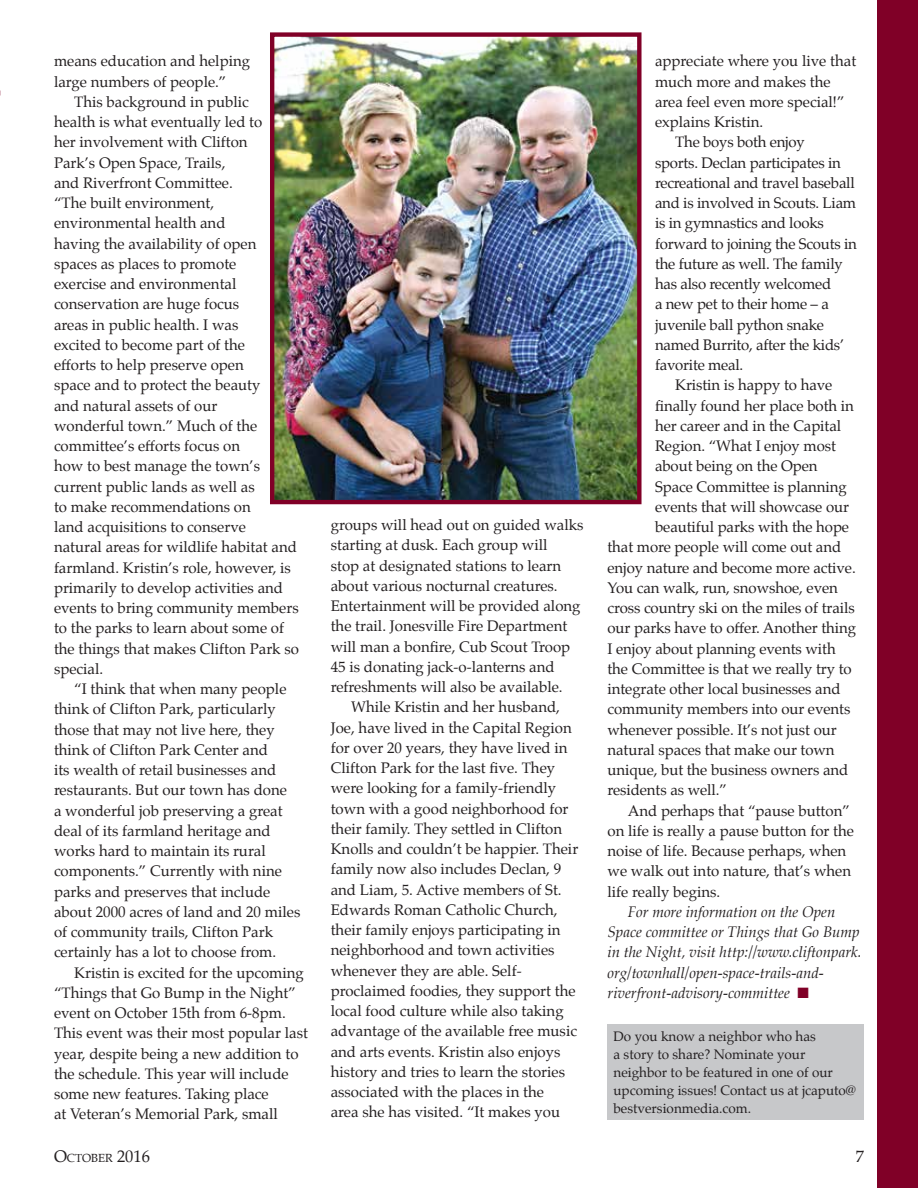
<style>
.page{position:relative;width:918px;height:1188px;background:#fff}
.page>*{position:absolute;margin:0;border:0;box-sizing:border-box;transform-origin:0 0}
.t1{font:16.5px "Palatino";color:#231f20}
.t2{font:15px/20.2px "Palatino";color:#231f20}
.t3{font:italic 15px/20.2px "Palatino";color:#231f20}
.t4{font:13.5px/18px "Palatino";color:#231f20}
.t5{font:11.55px "Palatino";color:#231f20}
.s1{color:#800027}
.s2{font-size:16.5px}
</style>
<div class="page">
<div style="left:608px;top:1024px;width:256px;height:95px;background:#c7c8ca"></div>
<div style="left:878px;top:0;width:40px;height:1188px;background:#800027"></div>
<img style="left:275px;top:37px;width:362px;height:462px">
<div style="left:270px;top:32px;width:372px;height:472px;border:4px solid #800027"></div>
<p class="t2" style="left:54px;top:51px;width:198px">means education and helping large numbers of people.”</p>
<p class="t2" style="left:54px;top:92px;width:246px;text-indent:20px">This background in public<br>health is what eventually led to<br>her involvement with Clifton<br>Park’s Open Space, Trails,<br>and Riverfront Committee.<br>“The built environment, environmental health and<br>having the availability of open spaces as places to promote<br>exercise and environmental conservation are huge focus<br>areas in public health. I was<br>excited to become part of the<br>efforts to help preserve open<br>space and to protect the beauty<br>and natural assets of our<br>wonderful town.” Much of the committee’s efforts focus on<br>how to best manage the town’s current public lands as well as<br>to make recommendations on<br>land acquisitions to conserve<br>natural areas for wildlife habitat and farmland. Kristin’s role, however, is primarily to develop activities and events to bring community members to the parks to learn about some of the things that makes Clifton Park so special.</p>
<p class="t2" style="left:54px;top:679px;width:248px;text-indent:20px">“I think that when many people think of Clifton Park, particularly those that may not live here, they think of Clifton Park Center and<br>its wealth of retail businesses and restaurants. But our town has done<br>a wonderful job preserving a great deal of its farmland heritage and works hard to maintain its rural components.” Currently with nine parks and preserves that include about 2000 acres of land and 20 miles of community trails, Clifton Park certainly has a lot to choose from.</p>
<p class="t2" style="left:54px;top:962px;width:255px;text-indent:20px">Kristin is excited for the upcoming “Things that Go Bump in the Night” event on October 15th from 6-8pm.<br>This event was their most popular last year, despite being a new addition to the schedule. This year will include some new features. Taking place<br>at Veteran’s Memorial Park, small</p>
<p class="t2" style="left:331px;top:515px;width:254px">groups will head out on guided walks</p>
<p class="t2" style="left:331px;top:535px;width:218px">starting at dusk. Each group will</p>
<p class="t2" style="left:331px;top:555px;width:232px">stop at designated stations to learn</p>
<p class="t2" style="left:331px;top:576px;width:228px">about various nocturnal creatures.</p>
<p class="t2" style="left:331px;top:596px;width:251px">Entertainment will be provided along</p>
<p class="t2" style="left:331px;top:616px;width:238px">the trail. Jonesville Fire Department</p>
<p class="t2" style="left:331px;top:636px;width:241px">will man a bonfire, Cub Scout Troop</p>
<p class="t2" style="left:331px;top:657px;width:225px">45 is donating jack-o-lanterns and</p>
<p class="t2" style="left:331px;top:677px;width:233px">refreshments will also be available.</p>
<p class="t2" style="left:351px;top:697px;width:210px">While Kristin and her husband,</p>
<p class="t2" style="left:331px;top:717px;width:243px">Joe, have lived in the Capital Region</p>
<p class="t2" style="left:331px;top:738px;width:238px">for over 20 years, they have lived in</p>
<p class="t2" style="left:331px;top:758px;width:226px">Clifton Park for the last five. They</p>
<p class="t2" style="left:331px;top:778px;width:227px">were looking for a family-friendly</p>
<p class="t2" style="left:331px;top:798px;width:239px">town with a good neighborhood for</p>
<p class="t2" style="left:331px;top:819px;width:233px">their family. They settled in Clifton</p>
<p class="t2" style="left:331px;top:839px;width:249px">Knolls and couldn’t be happier. Their</p>
<p class="t2" style="left:331px;top:859px;width:232px">family now also includes Declan, 9</p>
<p class="t2" style="left:331px;top:879px;width:232px">and Liam, 5. Active members of St.</p>
<p class="t2" style="left:331px;top:900px;width:228px">Edwards Roman Catholic Church,</p>
<p class="t2" style="left:331px;top:920px;width:231px">their family enjoys participating in</p>
<p class="t2" style="left:331px;top:940px;width:225px">neighborhood and town activities</p>
<p class="t2" style="left:331px;top:960px;width:192px">whenever they are able. Self-</p>
<p class="t2" style="left:331px;top:981px;width:246px">proclaimed foodies, they support the</p>
<p class="t2" style="left:331px;top:1001px;width:234px">local food culture while also taking</p>
<p class="t2" style="left:331px;top:1021px;width:248px">advantage of the available free music</p>
<p class="t2" style="left:331px;top:1041px;width:231px">and arts events. Kristin also enjoys</p>
<p class="t2" style="left:331px;top:1062px;width:236px">history and tries to learn the stories</p>
<p class="t2" style="left:331px;top:1082px;width:215px">associated with the places in the</p>
<p class="t2" style="left:331px;top:1102px;width:231px">area she has visited. “It makes you</p>
<p class="t2" style="left:655px;top:51px;width:203px">appreciate where you live that</p>
<p class="t2" style="left:655px;top:71px;width:177px">much more and makes the</p>
<p class="t2" style="left:655px;top:92px;width:191px">area feel even more special!”</p>
<p class="t2" style="left:655px;top:112px;width:110px">explains Kristin.</p>
<p class="t2" style="left:675px;top:132px;width:131px">The boys both enjoy</p>
<p class="t2" style="left:655px;top:152px;width:188px">sports. Declan participates in</p>
<p class="t2" style="left:655px;top:173px;width:201px">recreational and travel baseball</p>
<p class="t2" style="left:655px;top:193px;width:203px">and is involved in Scouts. Liam</p>
<p class="t2" style="left:655px;top:213px;width:170px">is in gymnastics and looks</p>
<p class="t2" style="left:655px;top:233px;width:203px">forward to joining the Scouts in</p>
<p class="t2" style="left:655px;top:254px;width:189px">the future as well. The family</p>
<p class="t2" style="left:655px;top:274px;width:178px">has also recently welcomed</p>
<p class="t2" style="left:655px;top:294px;width:175px">a new pet to their home – a</p>
<p class="t2" style="left:655px;top:314px;width:171px">juvenile ball python snake</p>
<p class="t2" style="left:655px;top:335px;width:191px">named Burrito, after the kids’</p>
<p class="t2" style="left:655px;top:355px;width:90px">favorite meal.</p>
<p class="t2" style="left:675px;top:375px;width:159px">Kristin is happy to have</p>
<p class="t2" style="left:655px;top:395px;width:200px">finally found her place both in</p>
<p class="t2" style="left:655px;top:416px;width:188px">her career and in the Capital</p>
<p class="t2" style="left:655px;top:436px;width:183px">Region. “What I enjoy most</p>
<p class="t2" style="left:655px;top:456px;width:164px">about being on the Open</p>
<p class="t2" style="left:655px;top:476px;width:193px">Space Committee is planning</p>
<p class="t2" style="left:655px;top:497px;width:195px">events that will showcase our</p>
<p class="t2" style="left:655px;top:517px;width:196px">beautiful parks with the hope</p>
<p class="t2" style="left:608px;top:537px;width:235px">that more people will come out and</p>
<p class="t2" style="left:608px;top:557px;width:250px">enjoy nature and become more active.</p>
<p class="t2" style="left:608px;top:578px;width:232px">You can walk, run, snowshoe, even</p>
<p class="t2" style="left:608px;top:598px;width:249px">cross country ski on the miles of trails</p>
<p class="t2" style="left:608px;top:618px;width:250px">our parks have to offer. Another thing</p>
<p class="t2" style="left:608px;top:638px;width:230px">I enjoy about planning events with</p>
<p class="t2" style="left:608px;top:659px;width:246px">the Committee is that we really try to</p>
<p class="t2" style="left:608px;top:679px;width:235px">integrate other local businesses and</p>
<p class="t2" style="left:608px;top:699px;width:244px">community members into our events</p>
<p class="t2" style="left:608px;top:719px;width:231px">whenever possible. It’s not just our</p>
<p class="t2" style="left:608px;top:740px;width:229px">natural spaces that make our town</p>
<p class="t2" style="left:608px;top:760px;width:242px">unique, but the business owners and</p>
<p class="t2" style="left:608px;top:780px;width:121px">residents as well.”</p>
<p class="t2" style="left:628px;top:800px;width:224px">And perhaps that “pause button”</p>
<p class="t2" style="left:608px;top:821px;width:248px">on life is really a pause button for the</p>
<p class="t2" style="left:608px;top:841px;width:240px">noise of life. Because perhaps, when</p>
<p class="t2" style="left:608px;top:861px;width:245px">we walk out into nature, that’s when</p>
<p class="t2" style="left:608px;top:881px;width:114px">life really begins.</p>
<p class="t3" style="left:608px;top:901px;width:256px;text-indent:20px">For more information on the Open Space committee or Things that Go Bump in the Night, visit http://www.cliftonpark. org/townhall/open-space-trails-and&shy;riverfront-advisory-committee <span class="s1">■</span></p>
<p class="t4" style="left:614px;top:1028px;width:244px">Do you know a neighbor who has<br>a story to share? Nominate your neighbor to be featured in one of our upcoming issues! Contact us at jcaputo@ bestversionmedia.com.</p>
<p class="t5" style="left:54px;top:1148px;width:98px"><span class="s2">O</span>CTOBER <span class="s2">2016</span></p>
<p class="t1" style="left:856px;top:1143px;width:10px">7</p>
</div>
